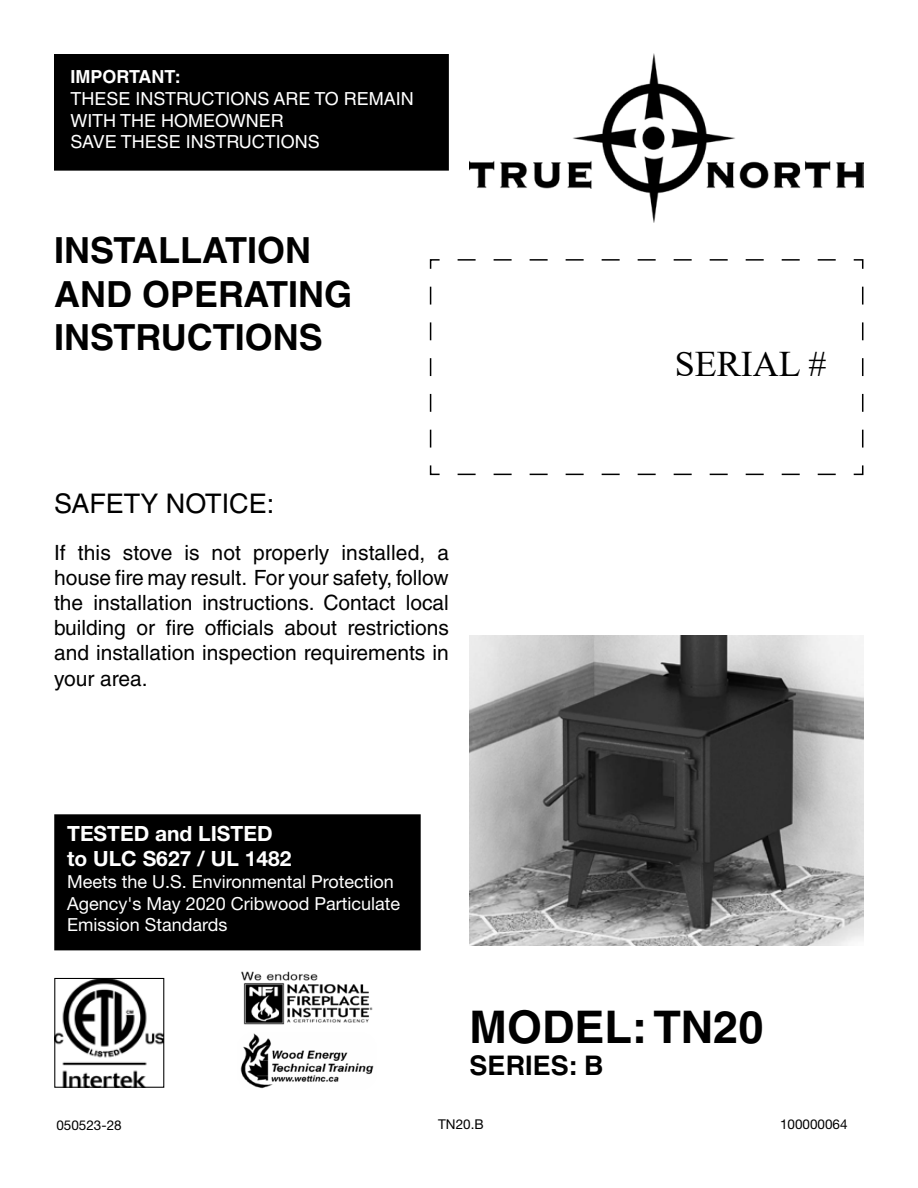
<style>
.page{position:relative;width:918px;height:1188px;background:#fff}
.page>*{position:absolute;margin:0;border:0;box-sizing:border-box;transform-origin:0 0}
.t1{font:700 45px "Helvetica LT Std";color:#000}
.t2{font:700 36px/43.2px "Helvetica LT Std";color:#000}
.t3{font:36px "Times New Roman";color:#000}
.t4{font:27px "Helvetica LT Std";color:#000}
.t5{font:700 27px "Helvetica LT Std";color:#000}
.t6{font:21px/25.2px "Helvetica LT Std";color:#000;text-align:justify}
.t7{font:700 21px/25.2px "Helvetica Neue LT Std";color:#fff}
.t8{font:18px/21.6px "Helvetica Neue LT Std";color:#fff}
.t9{font:18px/21.6px "Helvetica LT Std";color:#fff}
.t10{font:700 18px "Helvetica LT Std";color:#fff}
.t11{font:13.5px "Helvetica Neue LT Std";color:#000}
</style>
<div class="page">
<div style="left:55px;top:55px;width:393px;height:115px;background:#000"></div>
<div style="left:54px;top:54px;width:395px;height:117px;border:2px solid #000"></div>
<img style="left:469px;top:54px;width:395px;height:168px">
<img style="left:469px;top:636px;width:394px;height:310px">
<img style="left:240px;top:971px;width:134px;height:118px">
<svg style="left:429px;top:259px;width:435px;height:217px"></svg>
<div style="left:55px;top:815px;width:365px;height:135px;background:#000"></div>
<div style="left:54px;top:814px;width:367px;height:136px;border:2px solid #000"></div>
<img style="left:56px;top:980px;width:106px;height:106px">
<div style="left:54px;top:978px;width:110px;height:110px;border:1px solid #000"></div>
<p class="t10" style="left:70px;top:66px;width:112px">IMPORTANT:</p>
<p class="t9" style="left:70px;top:88px;width:345px">THESE INSTRUCTIONS ARE TO REMAIN<br>WITH THE HOMEOWNER<br>SAVE THESE INSTRUCTIONS</p>
<h2 class="t2" style="left:54px;top:229px;width:300px">INSTALLATION<br>AND OPERATING<br>INSTRUCTIONS</h2>
<p class="t4" style="left:54px;top:488px;width:222px">SAFETY NOTICE:</p>
<p class="t6" style="left:54px;top:540px;width:397px">If this stove is not properly installed, a house fire may result. For your safety, follow the installation instructions. Contact local building or fire officials about restrictions and installation inspection requirements in your area.</p>
<h2 class="t3" style="left:675px;top:338px;width:153px">SERIAL #</h2>
<p class="t7" style="left:67px;top:821px;width:226px">TESTED and LISTED to ULC S627 / UL 1482</p>
<p class="t8" style="left:67px;top:870px;width:335px">Meets the U.S. Environmental Protection<br>Agency's May 2020 Cribwood Particulate<br>Emission Standards</p>
<h1 class="t1" style="left:470px;top:1000px;width:295px">MODEL: TN20</h1>
<p class="t5" style="left:470px;top:1049px;width:135px">SERIES: B</p>
<p class="t11" style="left:56px;top:1117px;width:67px">050523-28</p>
<p class="t11" style="left:438px;top:1116px;width:47px">TN20.B</p>
<p class="t11" style="left:780px;top:1116px;width:69px">100000064</p>
</div>
